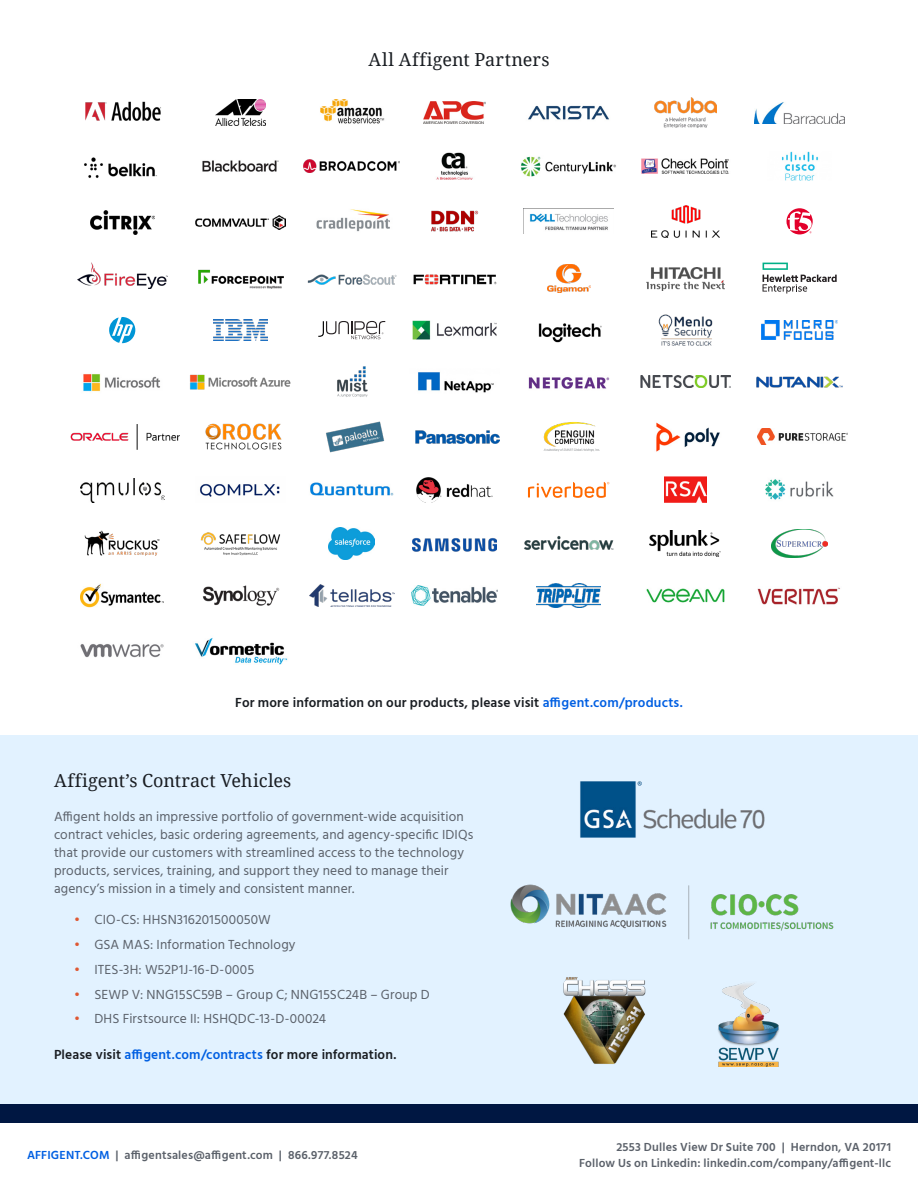
<style>
.page{position:relative;width:918px;height:1188px;background:#fff}
.page>*{position:absolute;margin:0;border:0;box-sizing:border-box;transform-origin:0 0}
.t1{font:18px "Noto Serif";letter-spacing:.005em;color:#191d22}
.t2{font:13.5px/18px "Hind";letter-spacing:.01em;color:#5b616a}
.t3{font:600 13.5px "Hind";letter-spacing:.01em;color:#191d22}
.t4{font:600 12px/15.8px "Hind";letter-spacing:.015em;color:#5b616a;text-align:right}
.s1{color:#005fe2}
.s2{color:#de5833}
</style>
<div class="page">
<div style="left:0;top:1104px;width:918px;height:18px;background:#001742"></div>
<div style="left:0;top:735px;width:918px;height:369px;background:#e2f2ff"></div>
<img style="left:510px;top:884px;width:324px;height:56px">
<img style="left:580px;top:781px;width:185px;height:57px">
<img style="left:563px;top:977px;width:83px;height:87px">
<img style="left:718px;top:983px;width:61px;height:83px">
<img style="left:80px;top:644px;width:84px;height:14px">
<img style="left:195px;top:638px;width:93px;height:26px">
<img style="left:198px;top:269px;width:86px;height:20px">
<img style="left:307px;top:274px;width:90px;height:11px">
<img style="left:413px;top:274px;width:84px;height:11px">
<img style="left:547px;top:264px;width:43px;height:28px">
<img style="left:646px;top:268px;width:78px;height:22px">
<img style="left:77px;top:263px;width:90px;height:26px">
<svg style="left:763px;top:263px;width:74px;height:31px"></svg>
<img style="left:196px;top:215px;width:89px;height:15px">
<img style="left:316px;top:209px;width:74px;height:23px">
<img style="left:431px;top:210px;width:48px;height:22px">
<img style="left:530px;top:213px;width:78px;height:18px">
<img style="left:652px;top:205px;width:67px;height:33px">
<img style="left:90px;top:210px;width:64px;height:25px">
<svg style="left:786px;top:208px;width:27px;height:26px"></svg>
<img style="left:202px;top:160px;width:77px;height:12px">
<img style="left:304px;top:159px;width:96px;height:13px">
<img style="left:436px;top:152px;width:37px;height:28px">
<img style="left:521px;top:156px;width:95px;height:21px">
<img style="left:641px;top:158px;width:88px;height:16px">
<img style="left:84px;top:157px;width:73px;height:21px">
<img style="left:781px;top:152px;width:38px;height:28px">
<img style="left:216px;top:100px;width:50px;height:25px">
<img style="left:320px;top:99px;width:65px;height:25px">
<img style="left:424px;top:101px;width:61px;height:23px">
<img style="left:528px;top:105px;width:81px;height:15px">
<img style="left:654px;top:97px;width:63px;height:31px">
<img style="left:85px;top:101px;width:76px;height:20px">
<img style="left:755px;top:102px;width:89px;height:22px">
<img style="left:200px;top:484px;width:80px;height:13px">
<img style="left:310px;top:482px;width:84px;height:14px">
<img style="left:417px;top:478px;width:75px;height:24px">
<svg style="left:528px;top:482px;width:81px;height:16px"></svg>
<img style="left:664px;top:477px;width:43px;height:26px">
<img style="left:80px;top:479px;width:84px;height:24px">
<img style="left:765px;top:479px;width:69px;height:21px">
<img style="left:81px;top:583px;width:82px;height:25px">
<img style="left:202px;top:585px;width:77px;height:21px">
<img style="left:309px;top:585px;width:85px;height:21px">
<img style="left:411px;top:586px;width:87px;height:19px">
<img style="left:537px;top:584px;width:64px;height:24px">
<img style="left:758px;top:587px;width:82px;height:18px">
<img style="left:646px;top:588px;width:79px;height:15px">
<img style="left:214px;top:319px;width:54px;height:22px">
<svg style="left:318px;top:321px;width:67px;height:18px"></svg>
<img style="left:412px;top:321px;width:85px;height:18px">
<img style="left:538px;top:323px;width:64px;height:20px">
<img style="left:658px;top:314px;width:55px;height:32px">
<svg style="left:109px;top:317px;width:26px;height:26px"></svg>
<img style="left:761px;top:321px;width:77px;height:18px">
<img style="left:190px;top:374px;width:101px;height:16px">
<img style="left:337px;top:366px;width:31px;height:31px">
<img style="left:418px;top:372px;width:76px;height:21px">
<img style="left:528px;top:377px;width:82px;height:12px">
<img style="left:641px;top:376px;width:89px;height:12px">
<img style="left:83px;top:374px;width:77px;height:18px">
<img style="left:756px;top:376px;width:87px;height:12px">
<img style="left:84px;top:530px;width:76px;height:26px">
<img style="left:201px;top:532px;width:80px;height:23px">
<img style="left:329px;top:527px;width:46px;height:33px">
<img style="left:413px;top:538px;width:83px;height:14px">
<img style="left:524px;top:536px;width:90px;height:14px">
<img style="left:772px;top:529px;width:55px;height:29px">
<img style="left:650px;top:530px;width:71px;height:27px">
<img style="left:205px;top:423px;width:77px;height:27px">
<img style="left:326px;top:421px;width:59px;height:32px">
<img style="left:415px;top:430px;width:85px;height:14px">
<img style="left:544px;top:422px;width:56px;height:30px">
<img style="left:758px;top:429px;width:89px;height:16px">
<img style="left:656px;top:422px;width:64px;height:30px">
<img style="left:71px;top:424px;width:109px;height:25px">
<h1 class="t1" style="left:369px;top:47px;width:182px">All Affigent Partners</h1>
<p class="t3" style="left:235px;top:694px;width:449px">For more information on our products, please visit <span class="s1">affigent.com/products.</span></p>
<h1 class="t1" style="left:54px;top:768px;width:239px">Affigent’s Contract Vehicles</h1>
<p class="t2" style="left:54px;top:808px;width:421px">Affigent holds an impressive portfolio of government-wide acquisition contract vehicles, basic ordering agreements, and agency-specific IDIQs that provide our customers with streamlined access to the technology products, services, training, and support they need to manage their agency’s mission in a timely and consistent manner.</p>
<p class="t2" style="left:74px;top:911px;width:198px"><span class="s2">•</span> CIO-CS: HHSN316201500050W</p>
<p class="t2" style="left:74px;top:936px;width:223px"><span class="s2">•</span> GSA MAS: Information Technology</p>
<p class="t2" style="left:74px;top:961px;width:182px"><span class="s2">•</span> ITES-3H: W52P1J-16-D-0005</p>
<p class="t2" style="left:74px;top:986px;width:357px"><span class="s2">•</span> SEWP V: NNG15SC59B – Group C; NNG15SC24B – Group D</p>
<p class="t2" style="left:74px;top:1010px;width:253px"><span class="s2">•</span> DHS Firstsource II: HSHQDC-13-D-00024</p>
<p class="t3" style="left:54px;top:1045px;width:344px">Please visit <span class="s1">affigent.com/contracts</span> for more information.</p>
<p class="t4" style="left:27px;top:1148px;width:332px"><span class="s1">AFFIGENT.COM</span> | affigentsales@affigent.com | 866.977.8524</p>
<p class="t4" style="left:579px;top:1140px;width:313px">2553 Dulles View Dr Suite 700 | Herndon, VA 20171<br>Follow Us on Linkedin: linkedin.com/company/affigent-llc</p>
</div>
